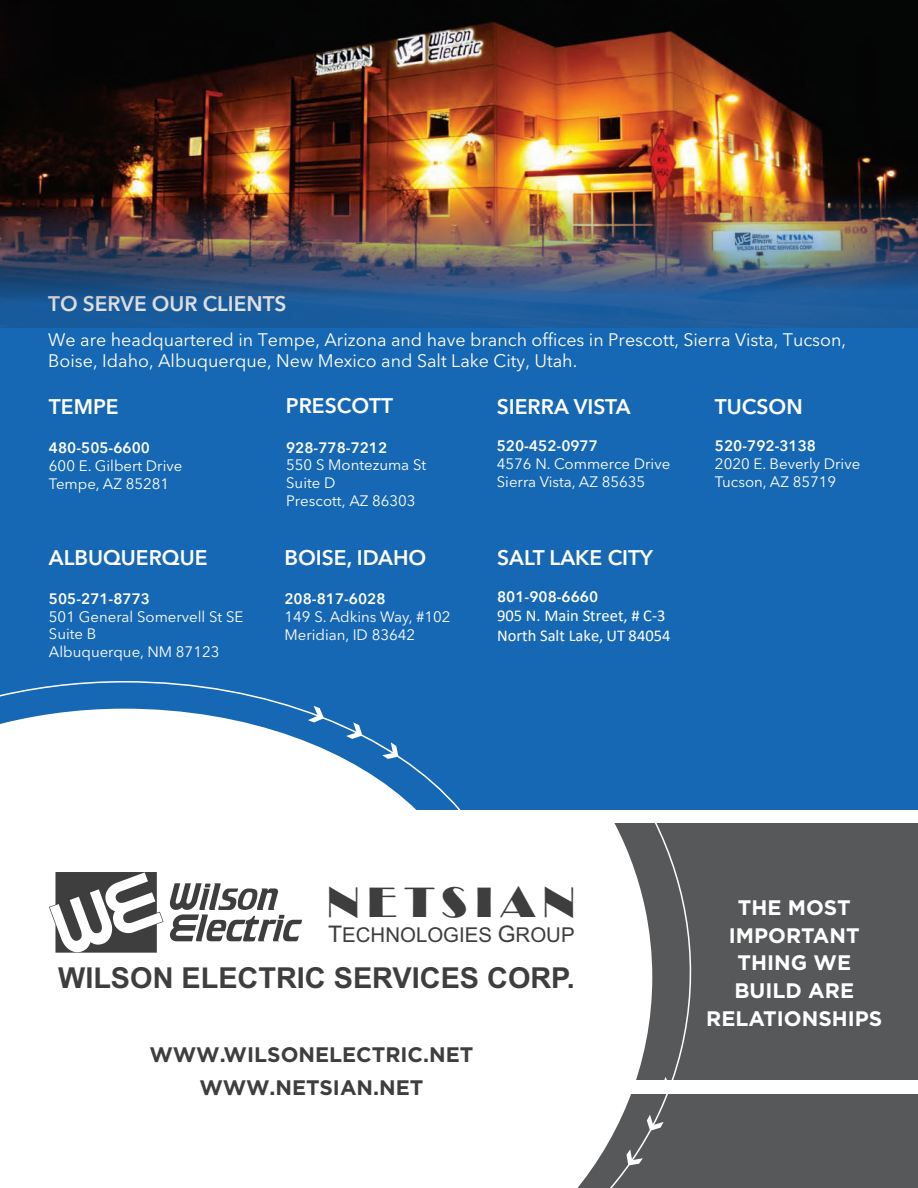
<style>
.page{position:relative;width:918px;height:1188px;background:#fff}
.page>*{position:absolute;margin:0;border:0;box-sizing:border-box;transform-origin:0 0}
.t1{font:43.95px "Broadway";letter-spacing:.175em;color:#3e3e3f}
.t2{font:700 28.8px "Arial";color:#3e3e3f}
.t3{font:600 21px "Avenir Next LT Pro";color:#fff}
.t4{font:700 21px/27.8px "Gotham";color:#fff;text-align:center}
.t5{font:700 21px/33.8px "Gotham";color:#3e3e3f;text-align:center}
.t6{font:20.4px "Arial";color:#3e3e3f}
.t7{font:18px/21.3px "Avenir Next LT Pro";color:#fff}
.t8{font:16.5px/20px "Calibri";color:#fff}
.t9{font:15px/17.9px "Avenir Next LT Pro";color:#fff}
.t10{font:600 15px "Avenir Next LT Pro";color:#fff}
.s1{font-size:22.95px}
</style>
<div class="page">
<div style="left:0;top:0;width:918px;height:810px;background:#1768b4"></div>
<div style="left:553px;top:1094px;width:365px;height:94px;background:#57585a"></div>
<div style="left:553px;top:824px;width:365px;height:256px;background:#57585a"></div>
<svg style="left:169px;top:824px;width:393px;height:364px"></svg>
<svg style="left:0;top:681px;width:461px;height:129px"></svg>
<svg style="left:562px;top:823px;width:172px;height:365px"></svg>
<svg style="left:663px;top:1077px;width:17px;height:16px"></svg>
<svg style="left:647px;top:1115px;width:17px;height:16px"></svg>
<svg style="left:627px;top:1149px;width:16px;height:17px"></svg>
<svg style="left:49px;top:872px;width:115px;height:81px"></svg>
<svg style="left:170px;top:883px;width:132px;height:58px"></svg>
<img style="left:0;top:0;width:918px;height:327px">
<h3 class="t3" style="left:48px;top:295px;width:240px">TO SERVE OUR CLIENTS</h3>
<p class="t7" style="left:48px;top:331px;width:799px">We are headquartered in Tempe, Arizona and have branch offices in Prescott, Sierra Vista, Tucson,<br>Boise, Idaho, Albuquerque, New Mexico and Salt Lake City, Utah.</p>
<h3 class="t3" style="left:49px;top:398px;width:71px">TEMPE</h3>
<p class="t10" style="left:49px;top:442px;width:103px">480-505-6600</p>
<p class="t9" style="left:49px;top:458px;width:135px">600 E. Gilbert Drive<br>Tempe, AZ 85281</p>
<h3 class="t3" style="left:49px;top:549px;width:160px">ALBUQUERQUE</h3>
<p class="t10" style="left:49px;top:593px;width:103px">505-271-8773</p>
<p class="t9" style="left:49px;top:609px;width:196px">501 General Somervell St SE<br>Suite B<br>Albuquerque, NM 87123</p>
<h3 class="t3" style="left:286px;top:393px;width:109px">PRESCOTT</h3>
<p class="t10" style="left:286px;top:438px;width:103px">928-778-7212</p>
<p class="t9" style="left:286px;top:456px;width:142px">550 S Montezuma St<br>Suite D<br>Prescott, AZ 86303</p>
<h3 class="t3" style="left:284px;top:549px;width:143px">BOISE, IDAHO</h3>
<p class="t10" style="left:284px;top:590px;width:103px">208-817-6028</p>
<p class="t9" style="left:284px;top:609px;width:168px">149 S. Adkins Way, #102<br>Meridian, ID 83642</p>
<h3 class="t3" style="left:497px;top:398px;width:135px">SIERRA VISTA</h3>
<p class="t10" style="left:497px;top:440px;width:103px">520-452-0977</p>
<p class="t9" style="left:497px;top:456px;width:175px">4576 N. Commerce Drive<br>Sierra Vista, AZ 85635</p>
<h3 class="t3" style="left:497px;top:549px;width:157px">SALT LAKE CITY</h3>
<p class="t10" style="left:497px;top:591px;width:103px">801-908-6660</p>
<p class="t8" style="left:497px;top:605px;width:175px">905 N. Main Street, # C-3<br>North Salt Lake, UT 84054</p>
<h3 class="t3" style="left:715px;top:398px;width:89px">TUCSON</h3>
<p class="t10" style="left:715px;top:440px;width:103px">520-792-3138</p>
<p class="t9" style="left:715px;top:456px;width:147px">2020 E. Beverly Drive<br>Tucson, AZ 85719</p>
<h1 class="t1" style="left:327px;top:876px;width:250px">NETSIAN</h1>
<h3 class="t6" style="left:328px;top:927px;width:248px"><span class="s1">T</span>ECHNOLOGIES <span class="s1">G</span>ROUP</h3>
<h2 class="t2" style="left:58px;top:967px;width:518px">WILSON ELECTRIC SERVICES CORP.</h2>
<h3 class="t5" style="left:149px;top:1039px;width:325px">WWW.WILSONELECTRIC.NET<br>WWW.NETSIAN.NET</h3>
<h3 class="t4" style="left:706px;top:895px;width:177px">THE MOST<br>IMPORTANT<br>THING WE<br>BUILD ARE<br>RELATIONSHIPS</h3>
</div>
